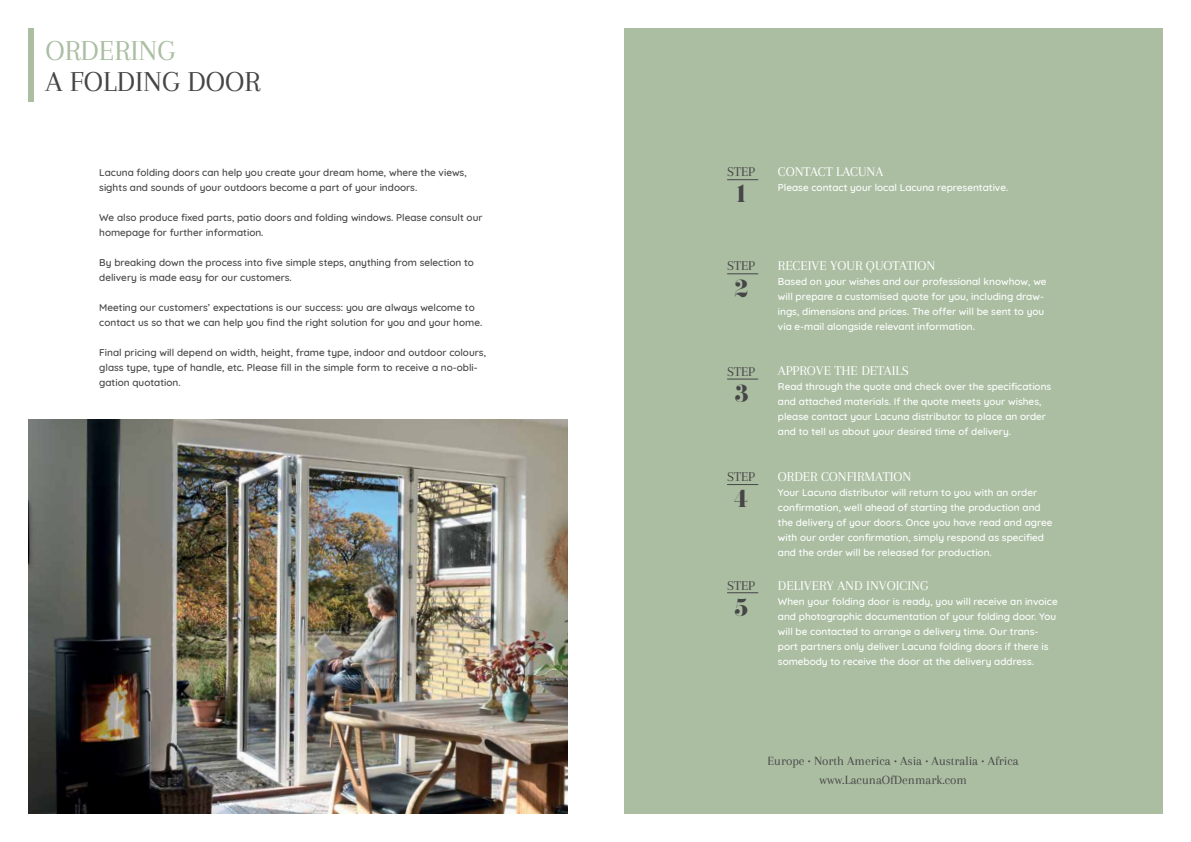
<style>
.page{position:relative;width:1191px;height:842px;background:#fff}
.page>*{position:absolute;margin:0;border:0;box-sizing:border-box;transform-origin:0 0}
.t1{font:30px "Arapey";color:#464547}
.t2{font:30px "Arapey";color:#abbea2}
.t3{font:24px "Pistilli";color:#464547}
.t4{font:14px "Arapey";color:#fff}
.t5{font:14px "Arapey";color:#464547}
.t6{font:13px "Arapey";color:#464547}
.t7{font:500 10px/15px "Quicksand";color:#fff}
.t8{font:500 10px/15px "Quicksand";color:#464547}
</style>
<div class="page">
<img style="left:28px;top:420px;width:539px;height:394px">
<div style="left:28px;top:28px;width:6px;height:74px;background:#abbea2"></div>
<div style="left:624px;top:28px;width:538px;height:786px;background:#abbea2"></div>
<hr style="left:727px;top:179px;width:31px;height:1px;background:#464547">
<hr style="left:727px;top:273px;width:31px;height:1px;background:#464547">
<hr style="left:727px;top:379px;width:31px;height:1px;background:#464547">
<hr style="left:727px;top:484px;width:31px;height:1px;background:#464547">
<hr style="left:727px;top:592px;width:31px;height:1px;background:#464547">
<h1 class="t2" style="left:45px;top:34px;width:131px">ORDERING</h1>
<h1 class="t1" style="left:45px;top:65px;width:216px">A FOLDING DOOR</h1>
<p class="t8" style="left:99px;top:164px;width:369px">Lacuna folding doors can help you create your dream home, where the views, sights and sounds of your outdoors become a part of your indoors.</p>
<p class="t8" style="left:99px;top:209px;width:385px">We also produce fixed parts, patio doors and folding windows. Please consult our homepage for further information.</p>
<p class="t8" style="left:99px;top:254px;width:376px">By breaking down the process into five simple steps, anything from selection to delivery is made easy for our customers.</p>
<p class="t8" style="left:99px;top:299px;width:384px">Meeting our customers’ expectations is our success: you are always welcome to contact us so that we can help you find the right solution for you and your home.</p>
<p class="t8" style="left:99px;top:344px;width:388px">Final pricing will depend on width, height, frame type, indoor and outdoor colours, glass type, type of handle, etc. Please fill in the simple form to receive a no-obli&shy;gation quotation.</p>
<h3 class="t5" style="left:727px;top:164px;width:29px">STEP</h3>
<h2 class="t3" style="left:734px;top:178px;width:16px">1</h2>
<h3 class="t4" style="left:778px;top:164px;width:107px">CONTACT LACUNA</h3>
<p class="t7" style="left:778px;top:179px;width:232px">Please contact your local Lacuna representative.</p>
<h3 class="t5" style="left:727px;top:258px;width:29px">STEP</h3>
<h2 class="t3" style="left:734px;top:272px;width:16px">2</h2>
<h3 class="t5" style="left:727px;top:364px;width:29px">STEP</h3>
<h2 class="t3" style="left:734px;top:377px;width:16px">3</h2>
<h3 class="t5" style="left:727px;top:469px;width:29px">STEP</h3>
<h2 class="t3" style="left:734px;top:483px;width:17px">4</h2>
<h3 class="t5" style="left:727px;top:578px;width:29px">STEP</h3>
<h2 class="t3" style="left:734px;top:591px;width:16px">5</h2>
<h3 class="t4" style="left:778px;top:258px;width:159px">RECEIVE YOUR QUOTATION</h3>
<p class="t7" style="left:778px;top:273px;width:270px">Based on your wishes and our professional knowhow, we will prepare a customised quote for you, including draw&shy;ings, dimensions and prices. The offer will be sent to you via e-mail alongside relevant information.</p>
<h3 class="t4" style="left:778px;top:362px;width:132px">APPROVE THE DETAILS</h3>
<p class="t7" style="left:778px;top:378px;width:275px">Read through the quote and check over the specifications and attached materials. If the quote meets your wishes, please contact your Lacuna distributor to place an order and to tell us about your desired time of delivery.</p>
<h3 class="t4" style="left:778px;top:469px;width:135px">ORDER CONFIRMATION</h3>
<p class="t7" style="left:778px;top:484px;width:276px">Your Lacuna distributor will return to you with an order confirmation, well ahead of starting the production and the delivery of your doors. Once you have read and agree with our order confirmation, simply respond as specified and the order will be released for production.</p>
<h3 class="t4" style="left:778px;top:578px;width:152px">DELIVERY AND INVOICING</h3>
<p class="t7" style="left:778px;top:593px;width:281px">When your folding door is ready, you will receive an invoice and photographic documentation of your folding door. You will be contacted to arrange a delivery time. Our trans&shy;port partners only deliver Lacuna folding doors if there is somebody to receive the door at the delivery address.</p>
<h3 class="t6" style="left:767px;top:754px;width:253px">Europe • North America • Asia • Australia • Africa</h3>
<h3 class="t6" style="left:819px;top:773px;width:149px">www.LacunaOfDenmark.com</h3>
</div>
